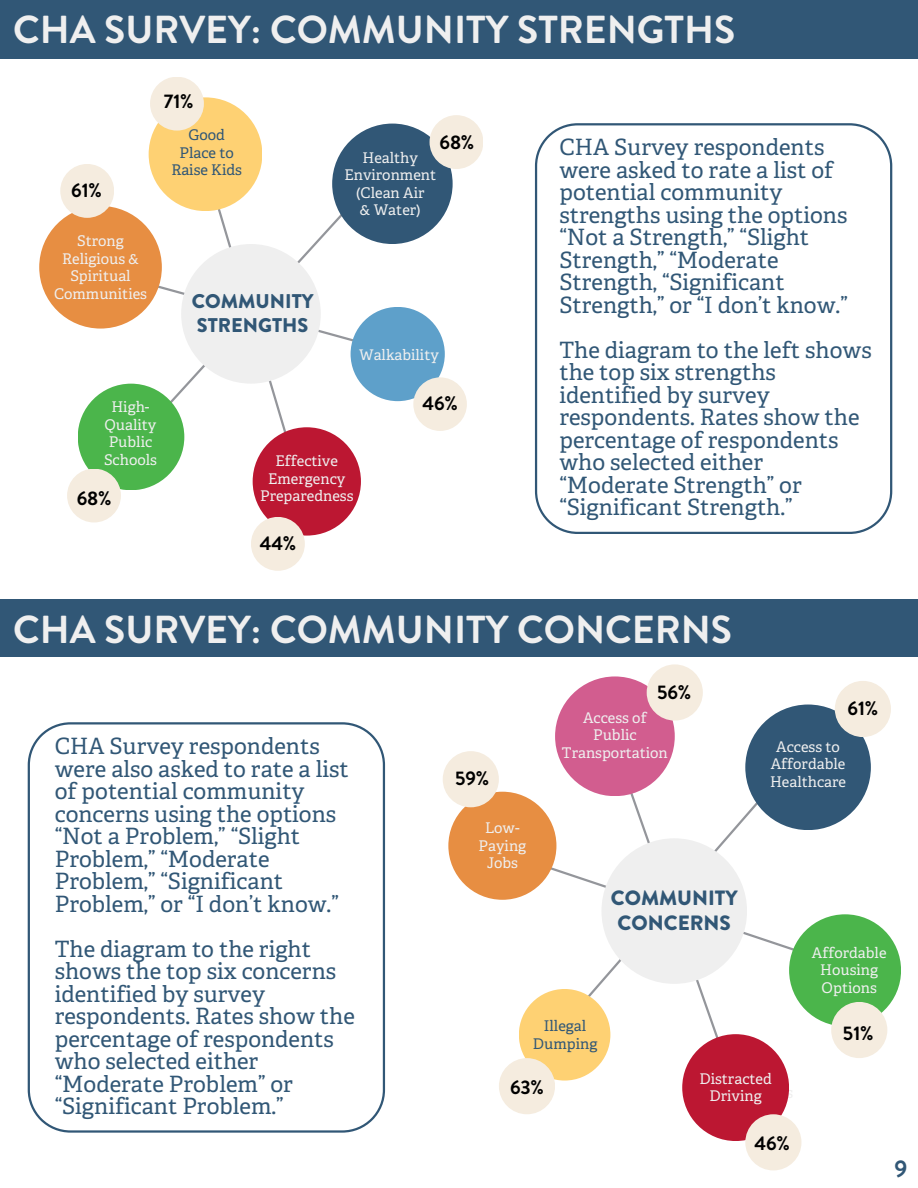
<style>
.page{position:relative;width:918px;height:1188px;background:#fff}
.page>*{position:absolute;margin:0;border:0;box-sizing:border-box;transform-origin:0 0}
.t1{font:700 39px "Brandon Grotesque";color:#efefef}
.t2{font:700 24px "Brandon Grotesque";color:#315776}
.t3{font:22.5px/22.5px "Adelle";color:#315776}
.t4{font:900 20.7px/24.8px "Brandon Grotesque";color:#315776;text-align:center}
.t5{font:900 19.8px/23.7px "Brandon Grotesque";color:#315776}
.t6{font:700 19.65px "Brandon Grotesque";color:#000}
.t7{font:15.3px/18.3px "Adelle";color:#efefef;text-align:center}
.t8{font:14.7px/17.5px "Adelle";color:#efefef;text-align:center}
.t9{font:14.7px/17.5px "Adelle";color:#315776;text-align:center}
</style>
<div class="page">
<div style="left:0;top:0;width:918px;height:58px;background:#315776"></div>
<svg style="left:64px;top:156px;width:348px;height:334px"></svg>
<div style="left:181px;top:244px;width:140px;height:140px;background:#efefef;border-radius:50%"></div>
<div style="left:78px;top:384px;width:106px;height:106px;background:#4bb54b;border-radius:50%"></div>
<div style="left:39px;top:206px;width:123px;height:123px;background:#e78e42;border-radius:50%"></div>
<div style="left:60px;top:164px;width:54px;height:54px;background:#f5ecdf;border-radius:50%"></div>
<div style="left:149px;top:97px;width:113px;height:114px;background:#fed173;border-radius:50%"></div>
<div style="left:332px;top:124px;width:121px;height:120px;background:#315776;border-radius:50%"></div>
<div style="left:351px;top:307px;width:94px;height:94px;background:#5ea0ca;border-radius:50%"></div>
<div style="left:253px;top:427px;width:108px;height:109px;background:#bc1732;border-radius:50%"></div>
<div style="left:67px;top:469px;width:54px;height:53px;background:#f5ecdf;border-radius:50%"></div>
<div style="left:251px;top:517px;width:54px;height:54px;background:#f5ecdf;border-radius:50%"></div>
<div style="left:413px;top:377px;width:54px;height:54px;background:#f5ecdf;border-radius:50%"></div>
<div style="left:150px;top:77px;width:54px;height:54px;background:#f5ecdf;border-radius:50%"></div>
<div style="left:430px;top:115px;width:53px;height:54px;background:#f5ecdf;border-radius:50%"></div>
<div style="left:0;top:600px;width:918px;height:57px;background:#315776"></div>
<svg style="left:553px;top:770px;width:234px;height:267px"></svg>
<div style="left:601px;top:838px;width:146px;height:146px;background:#efefef;border-radius:50%"></div>
<div style="left:448px;top:792px;width:108px;height:108px;background:#e78e42;border-radius:50%"></div>
<div style="left:443px;top:751px;width:56px;height:56px;background:#f5ecdf;border-radius:50%"></div>
<div style="left:519px;top:989px;width:91px;height:92px;background:#fed173;border-radius:50%"></div>
<div style="left:745px;top:705px;width:126px;height:125px;background:#315776;border-radius:50%"></div>
<div style="left:789px;top:914px;width:112px;height:112px;background:#4bb54b;border-radius:50%"></div>
<div style="left:555px;top:676px;width:120px;height:120px;background:#d25d8f;border-radius:50%"></div>
<div style="left:682px;top:1034px;width:107px;height:107px;background:#bc1732;border-radius:50%"></div>
<div style="left:499px;top:1058px;width:56px;height:56px;background:#f5ecdf;border-radius:50%"></div>
<div style="left:745px;top:1114px;width:56px;height:56px;background:#f5ecdf;border-radius:50%"></div>
<div style="left:831px;top:1002px;width:56px;height:56px;background:#f5ecdf;border-radius:50%"></div>
<div style="left:835px;top:681px;width:56px;height:56px;background:#f5ecdf;border-radius:50%"></div>
<div style="left:647px;top:664px;width:56px;height:57px;background:#f5ecdf;border-radius:50%"></div>
<svg style="left:535px;top:123px;width:357px;height:411px"></svg>
<svg style="left:28px;top:722px;width:357px;height:411px"></svg>
<p class="t1" style="left:13px;top:2px;width:724px">CHA SURVEY: COMMUNITY STRENGTHS</p>
<p class="t6" style="left:71px;top:176px;width:32px">61%</p>
<p class="t8" style="left:54px;top:232px;width:95px">Strong<br>Religious &amp;<br>Spiritual<br>Communities</p>
<p class="t6" style="left:164px;top:87px;width:31px">71%</p>
<p class="t9" style="left:188px;top:126px;width:38px">Good</p>
<p class="t9" style="left:179px;top:144px;width:56px">Place to</p>
<p class="t9" style="left:171px;top:161px;width:72px">Raise Kids</p>
<p class="t5" style="left:192px;top:290px;width:123px">COMMUNITY<br>STRENGTHS</p>
<p class="t6" style="left:440px;top:128px;width:36px">68%</p>
<p class="t8" style="left:344px;top:149px;width:93px">Healthy<br>Environment (Clean Air</p>
<p class="t8" style="left:360px;top:201px;width:62px">&amp; Water)</p>
<p class="t8" style="left:359px;top:346px;width:81px">Walkability</p>
<p class="t8" style="left:104px;top:398px;width:54px">High-<br>Quality<br>Public<br>Schools</p>
<p class="t6" style="left:77px;top:484px;width:36px">68%</p>
<p class="t8" style="left:260px;top:452px;width:95px">Effective<br>Emergency<br>Preparedness</p>
<p class="t6" style="left:260px;top:529px;width:38px">44%</p>
<p class="t6" style="left:422px;top:390px;width:37px">46%</p>
<p class="t3" style="left:559px;top:136px;width:290px">CHA Survey respondents were asked to rate a list of potential community strengths using the options “Not a Strength,” “Slight<br>Strength,” “Moderate<br>Strength, “Significant<br>Strength,” or “I don’t know.”</p>
<p class="t3" style="left:559px;top:339px;width:314px">The diagram to the left shows the top six strengths identified by survey respondents. Rates show the percentage of respondents who selected either “Moderate Strength” or “Significant Strength.”</p>
<p class="t1" style="left:13px;top:602px;width:720px">CHA SURVEY: COMMUNITY CONCERNS</p>
<p class="t3" style="left:55px;top:735px;width:295px">CHA Survey respondents were also asked to rate a list of potential community concerns using the options “Not a Problem,” “Slight<br>Problem,” “Moderate<br>Problem,” “Significant<br>Problem,” or “I don’t know.”</p>
<p class="t3" style="left:55px;top:938px;width:302px">The diagram to the right shows the top six concerns identified by survey respondents. Rates show the percentage of respondents who selected either “Moderate Problem” or “Significant Problem.”</p>
<p class="t6" style="left:455px;top:765px;width:35px">59%</p>
<p class="t6" style="left:657px;top:678px;width:35px">56%</p>
<p class="t8" style="left:583px;top:709px;width:65px">Access of</p>
<p class="t8" style="left:562px;top:726px;width:107px">Public<br>Transportation</p>
<p class="t6" style="left:848px;top:695px;width:32px">61%</p>
<p class="t8" style="left:770px;top:738px;width:78px">Access to<br>Affordable<br>Healthcare</p>
<p class="t8" style="left:479px;top:819px;width:49px">Low-<br>Paying<br>Jobs</p>
<p class="t4" style="left:611px;top:886px;width:128px">COMMUNITY<br>CONCERNS</p>
<p class="t9" style="left:533px;top:1017px;width:66px">Illegal<br>Dumping</p>
<p class="t6" style="left:510px;top:1073px;width:35px">63%</p>
<p class="t7" style="left:696px;top:1065px;width:99px">Emergency<br>Preparedness</p>
<p class="t8" style="left:699px;top:1070px;width:74px">Distracted<br>Driving</p>
<p class="t6" style="left:755px;top:1130px;width:37px">46%</p>
<p class="t8" style="left:812px;top:944px;width:76px">Affordable<br>Housing<br>Options</p>
<p class="t6" style="left:843px;top:1020px;width:32px">51%</p>
<p class="t2" style="left:895px;top:1151px;width:14px">9</p>
</div>
